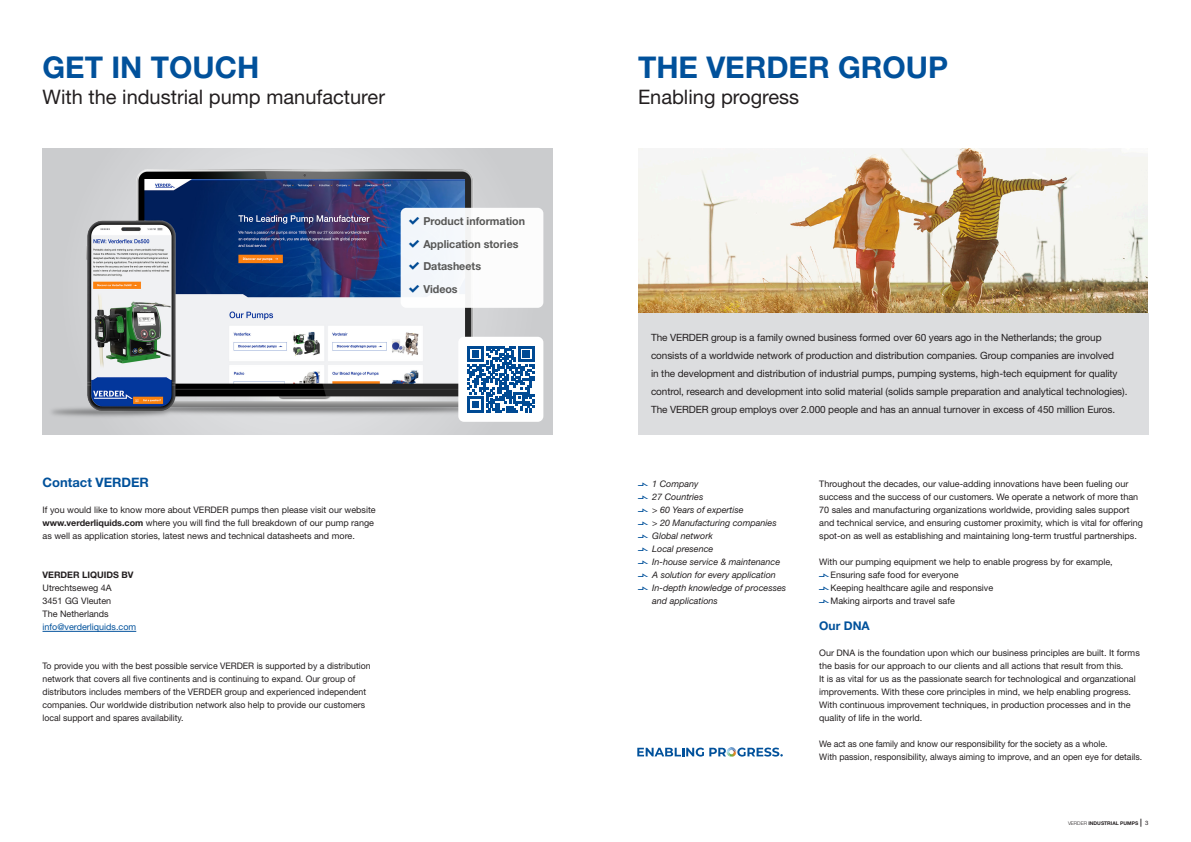
<style>
.page{position:relative;width:1191px;height:842px;background:#fff}
.page>*{position:absolute;margin:0;border:0;box-sizing:border-box;transform-origin:0 0}
.t1{font:700 30px "Helvetica Neue LT Std";color:#01519b}
.t2{font:20px "Helvetica Neue LT Std";color:#231f20}
._07_Headline_small{font:700 13px "Helvetica Neue LT Std";color:#01519b}
._07_Headline_small-2{font:700 12px "Helvetica Neue LT Std";color:#01519b}
.t3{font:700 11px/22.5px "Helvetica Neue LT Std";color:#575756}
._03_Group_intro{font:10px/18px "Helvetica Neue LT Std";letter-spacing:-.01em;color:#231f20}
._04_Body_new{font:9px/13px "Helvetica Neue LT Std";color:#231f20}
.t4{font:italic 9px/13px "Helvetica Neue LT Std";color:#231f20}
._07_Headline_small-3{font:9px/13px "Helvetica Neue LT Std";color:#231f20}
.Body_new{font:9px "Helvetica Neue LT Std";color:#231f20}
._04_Body_new-2{font:9px "Helvetica Neue LT Std";color:#01519b}
._04_Body_new-3{font:700 9px "Helvetica Neue LT Std";color:#231f20}
.t5{font:700 5px "Helvetica Neue LT Std";color:#231f20}
.s1{font-weight:700}
.s2{font-family:"The Verder Bullit";font-style:normal;font-size:9.2px;color:#01519b}
.s3{font-family:"The Verder Bullit";font-size:9.2px;color:#01519b}
.s4{font-weight:300}
.s5{font-size:8px}
.s6{font-weight:400;font-size:6px}
</style>
<div class="page">
<hr style="left:43px;top:631px;width:93px;height:1px;background:#01519b">
<div style="left:43px;top:148px;width:510px;height:286px;background:linear-gradient(to right,#d3d4d6,#d3d4d6)"></div>
<img style="left:43px;top:150px;width:458px;height:281px">
<div style="left:458px;top:337px;width:85px;height:85px;background:#fff;border-radius:6px"></div>
<svg style="left:467px;top:346px;width:67px;height:67px"></svg>
<div style="left:401px;top:208px;width:142px;height:100px;background:#fff;border-radius:6px"></div>
<img style="left:638px;top:148px;width:509px;height:165px">
<div style="left:638px;top:313px;width:510px;height:121px;background:#dcdddf"></div>
<svg style="left:637px;top:747px;width:145px;height:10px"></svg>
<svg style="left:409px;top:217px;width:10px;height:8px"></svg>
<svg style="left:409px;top:239px;width:10px;height:8px"></svg>
<svg style="left:409px;top:262px;width:10px;height:8px"></svg>
<svg style="left:409px;top:284px;width:10px;height:8px"></svg>
<p class="t1" style="left:43px;top:49px;width:218px">GET IN TOUCH</p>
<p class="t2" style="left:43px;top:85px;width:344px">With the industrial pump manufacturer</p>
<p class="t3" style="left:423px;top:210px;width:103px">Product information<br>Application stories<br>Datasheets<br>Videos</p>
<p class="_07_Headline_small" style="left:43px;top:475px;width:108px">Contact VERDER</p>
<p class="_04_Body_new" style="left:43px;top:504px;width:335px">If you would like to know more about VERDER pumps then please visit our website <span class="s1">www.verderliquids.com</span> where you will find the full breakdown of our pump range as well as application stories, latest news and technical datasheets and more.</p>
<p class="_04_Body_new-3" style="left:43px;top:570px;width:92px">VERDER LIQUIDS BV</p>
<p class="_04_Body_new" style="left:43px;top:582px;width:71px">Utrechtseweg 4A</p>
<p class="_04_Body_new" style="left:43px;top:595px;width:70px">3451 GG Vleuten</p>
<p class="_04_Body_new" style="left:43px;top:608px;width:68px">The Netherlands</p>
<p class="_04_Body_new-2" style="left:43px;top:622px;width:95px">info@verderliquids.com</p>
<p class="_04_Body_new" style="left:43px;top:660px;width:330px">To provide you with the best possible service VERDER is supported by a distribution network that covers all five continents and is continuing to expand. Our group of distributors includes members of the VERDER group and experienced independent companies. Our worldwide distribution network also help to provide our customers local support and spares availability.</p>
<p class="t1" style="left:638px;top:49px;width:312px">THE VERDER GROUP</p>
<p class="t2" style="left:638px;top:85px;width:163px">Enabling progress</p>
<p class="_03_Group_intro" style="left:651px;top:329px;width:478px">The VERDER group is a family owned business formed over 60 years ago in the Netherlands; the group consists of a worldwide network of production and distribution companies. Group companies are involved<br>in the development and distribution of industrial pumps, pumping systems, high-tech equipment for quality control, research and development into solid material (solids sample preparation and analytical technologies).</p>
<p class="_03_Group_intro" style="left:651px;top:401px;width:466px">The VERDER group employs over 2.000 people and has an annual turnover in excess of 450 million Euros.</p>
<p class="t4" style="left:638px;top:478px;width:62px"><span class="s2">V</span> 1 Company</p>
<p class="t4" style="left:638px;top:491px;width:67px"><span class="s2">V</span> 27 Countries</p>
<p class="t4" style="left:638px;top:504px;width:107px"><span class="s2">V</span> &gt; 60 Years of expertise</p>
<p class="t4" style="left:638px;top:517px;width:140px"><span class="s2">V</span> &gt; 20 Manufacturing companies</p>
<p class="t4" style="left:638px;top:530px;width:76px"><span class="s2">V</span> Global network</p>
<p class="t4" style="left:638px;top:543px;width:77px"><span class="s2">V</span> Local presence</p>
<p class="t4" style="left:638px;top:556px;width:144px"><span class="s2">V</span> In-house service &amp; maintenance</p>
<p class="t4" style="left:638px;top:569px;width:139px"><span class="s2">V</span> A solution for every application</p>
<p class="t4" style="left:652px;top:582px;width:136px;text-indent:-14px"><span class="s2">V</span> In-depth knowledge of processes and applications</p>
<p class="_04_Body_new" style="left:819px;top:478px;width:325px">Throughout the decades, our value-adding innovations have been fueling our success and the success of our customers. We operate a network of more than 70 sales and manufacturing organizations worldwide, providing sales support and technical service, and ensuring customer proximity, which is vital for offering spot-on as well as establishing and maintaining long-term trustful partnerships.</p>
<p class="Body_new" style="left:819px;top:557px;width:295px">With our pumping equipment we help to enable progress by for example,</p>
<p class="_04_Body_new" style="left:819px;top:569px;width:141px"><span class="s3">V</span>Ensuring safe food for everyone</p>
<p class="_04_Body_new" style="left:819px;top:582px;width:175px"><span class="s3">V</span>Keeping healthcare agile and responsive</p>
<p class="_04_Body_new" style="left:819px;top:595px;width:137px"><span class="s3">V</span>Making airports and travel safe</p>
<p class="_07_Headline_small-2" style="left:819px;top:619px;width:52px">Our DNA</p>
<p class="_04_Body_new" style="left:819px;top:647px;width:322px">Our DNA is the foundation upon which our business principles are built. It forms the basis for our approach to our clients and all actions that result from this.<br>It is as vital for us as the passionate search for technological and organzational improvements. With these core principles in mind, we help enabling progress.<br>With continuous improvement techniques, in production processes and in the quality of life in the world.</p>
<p class="_07_Headline_small-3" style="left:819px;top:738px;width:324px">We act as one family and know our responsibility for the society as a whole.<br>With passion, responsibility, always aiming to improve, and an open eye for details.</p>
<p class="t5" style="left:1068px;top:820px;width:82px"><span class="s4">VERDER</span> INDUSTRIAL PUMPS <span class="s5">|</span> <span class="s6">3</span></p>
</div>
